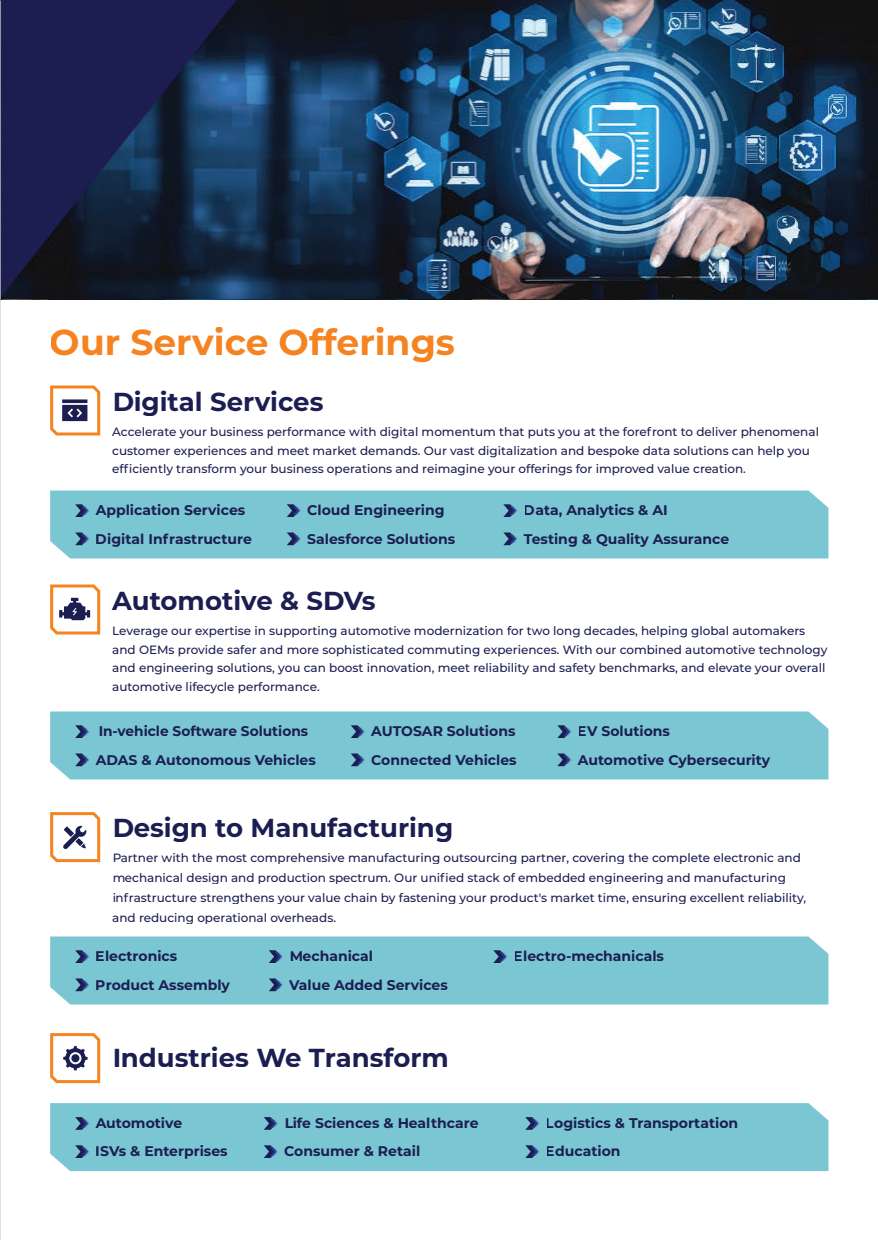
<style>
.page{position:relative;width:878px;height:1240px;background:#fff}
.page>*{position:absolute;margin:0;border:0;box-sizing:border-box;transform-origin:0 0}
.t1{font:700 36px "Montserrat";color:#f58320}
.t2{font:700 26px "Montserrat";color:#1c1e51}
.t3{font:700 14px/28.2px "Montserrat";color:#1c1e51}
.t4{font:500 12px/19px "Montserrat";color:#1c1e51}
</style>
<div class="page">
<img style="left:1px;top:0;width:877px;height:300px">
<hr style="left:0;top:0;width:1px;height:1240px;background:#d3d2d2">
<div style="left:50px;top:491px;width:778px;height:68px;background:#7ac6d3"></div>
<svg style="left:75px;top:504px;width:14px;height:13px"></svg>
<svg style="left:75px;top:533px;width:14px;height:12px"></svg>
<svg style="left:287px;top:504px;width:14px;height:13px"></svg>
<svg style="left:287px;top:533px;width:14px;height:12px"></svg>
<svg style="left:503px;top:504px;width:14px;height:13px"></svg>
<svg style="left:503px;top:533px;width:14px;height:12px"></svg>
<div style="left:50px;top:712px;width:778px;height:68px;background:#7ac6d3"></div>
<svg style="left:75px;top:725px;width:14px;height:13px"></svg>
<svg style="left:75px;top:754px;width:14px;height:12px"></svg>
<svg style="left:351px;top:725px;width:14px;height:13px"></svg>
<svg style="left:351px;top:754px;width:14px;height:12px"></svg>
<svg style="left:557px;top:725px;width:14px;height:13px"></svg>
<svg style="left:557px;top:754px;width:14px;height:12px"></svg>
<div style="left:50px;top:937px;width:778px;height:68px;background:#7ac6d3"></div>
<svg style="left:75px;top:950px;width:14px;height:13px"></svg>
<svg style="left:75px;top:979px;width:14px;height:12px"></svg>
<svg style="left:269px;top:950px;width:14px;height:13px"></svg>
<svg style="left:269px;top:979px;width:14px;height:12px"></svg>
<svg style="left:493px;top:950px;width:14px;height:13px"></svg>
<div style="left:50px;top:1103px;width:778px;height:68px;background:#7ac6d3"></div>
<svg style="left:75px;top:1117px;width:14px;height:13px"></svg>
<svg style="left:75px;top:1145px;width:14px;height:13px"></svg>
<svg style="left:264px;top:1117px;width:14px;height:13px"></svg>
<svg style="left:525px;top:1117px;width:14px;height:13px"></svg>
<svg style="left:264px;top:1145px;width:14px;height:13px"></svg>
<svg style="left:525px;top:1145px;width:14px;height:13px"></svg>
<svg style="left:50px;top:585px;width:50px;height:50px"></svg>
<svg style="left:50px;top:386px;width:50px;height:50px"></svg>
<svg style="left:50px;top:1033px;width:50px;height:50px"></svg>
<svg style="left:50px;top:812px;width:50px;height:50px"></svg>
<h1 class="t1" style="left:50px;top:317px;width:407px">Our Service Offerings</h1>
<h2 class="t2" style="left:112px;top:383px;width:213px">Digital Services</h2>
<p class="t4" style="left:112px;top:421px;width:708px">Accelerate your business performance with digital momentum that puts you at the forefront to deliver phenomenal customer experiences and meet market demands. Our vast digitalization and bespoke data solutions can help you efficiently transform your business operations and reimagine your offerings for improved value creation.</p>
<p class="t3" style="left:96px;top:496px;width:158px">Application Services<br>Digital Infrastructure</p>
<p class="t3" style="left:307px;top:496px;width:149px">Cloud Engineering<br>Salesforce Solutions</p>
<p class="t3" style="left:524px;top:496px;width:207px">Data, Analytics &amp; AI<br>Testing &amp; Quality Assurance</p>
<h2 class="t2" style="left:112px;top:582px;width:265px">Automotive &amp; SDVs</h2>
<p class="t4" style="left:112px;top:620px;width:717px">Leverage our expertise in supporting automotive modernization for two long decades, helping global automakers and OEMs provide safer and more sophisticated commuting experiences. With our combined automotive technology and engineering solutions, you can boost innovation, meet reliability and safety benchmarks, and elevate your overall automotive lifecycle performance.</p>
<p class="t3" style="left:96px;top:717px;width:222px">In-vehicle Software Solutions<br>ADAS &amp; Autonomous Vehicles</p>
<p class="t3" style="left:371px;top:717px;width:147px">AUTOSAR Solutions<br>Connected Vehicles</p>
<p class="t3" style="left:578px;top:717px;width:194px">EV Solutions<br>Automotive Cybersecurity</p>
<h2 class="t2" style="left:112px;top:809px;width:342px">Design to Manufacturing</h2>
<p class="t4" style="left:112px;top:847px;width:695px;line-height:20px">Partner with the most comprehensive manufacturing outsourcing partner, covering the complete electronic and mechanical design and production spectrum. Our unified stack of embedded engineering and manufacturing infrastructure strengthens your value chain by fastening your product's market time, ensuring excellent reliability, and reducing operational overheads.</p>
<p class="t3" style="left:96px;top:942px;width:136px">Electronics<br>Product Assembly</p>
<p class="t3" style="left:289px;top:942px;width:160px">Mechanical<br>Value Added Services</p>
<p class="t3" style="left:514px;top:942px;width:152px">Electro-mechanicals</p>
<h2 class="t2" style="left:112px;top:1039px;width:338px">Industries We Transform</h2>
<p class="t3" style="left:96px;top:1108px;width:133px">Automotive<br>ISVs &amp; Enterprises</p>
<p class="t3" style="left:284px;top:1108px;width:196px">Life Sciences &amp; Healthcare</p>
<p class="t3" style="left:546px;top:1108px;width:194px">Logistics &amp; Transportation</p>
<p class="t3" style="left:284px;top:1137px;width:137px">Consumer &amp; Retail</p>
<p class="t3" style="left:546px;top:1137px;width:76px">Education</p>
</div>
